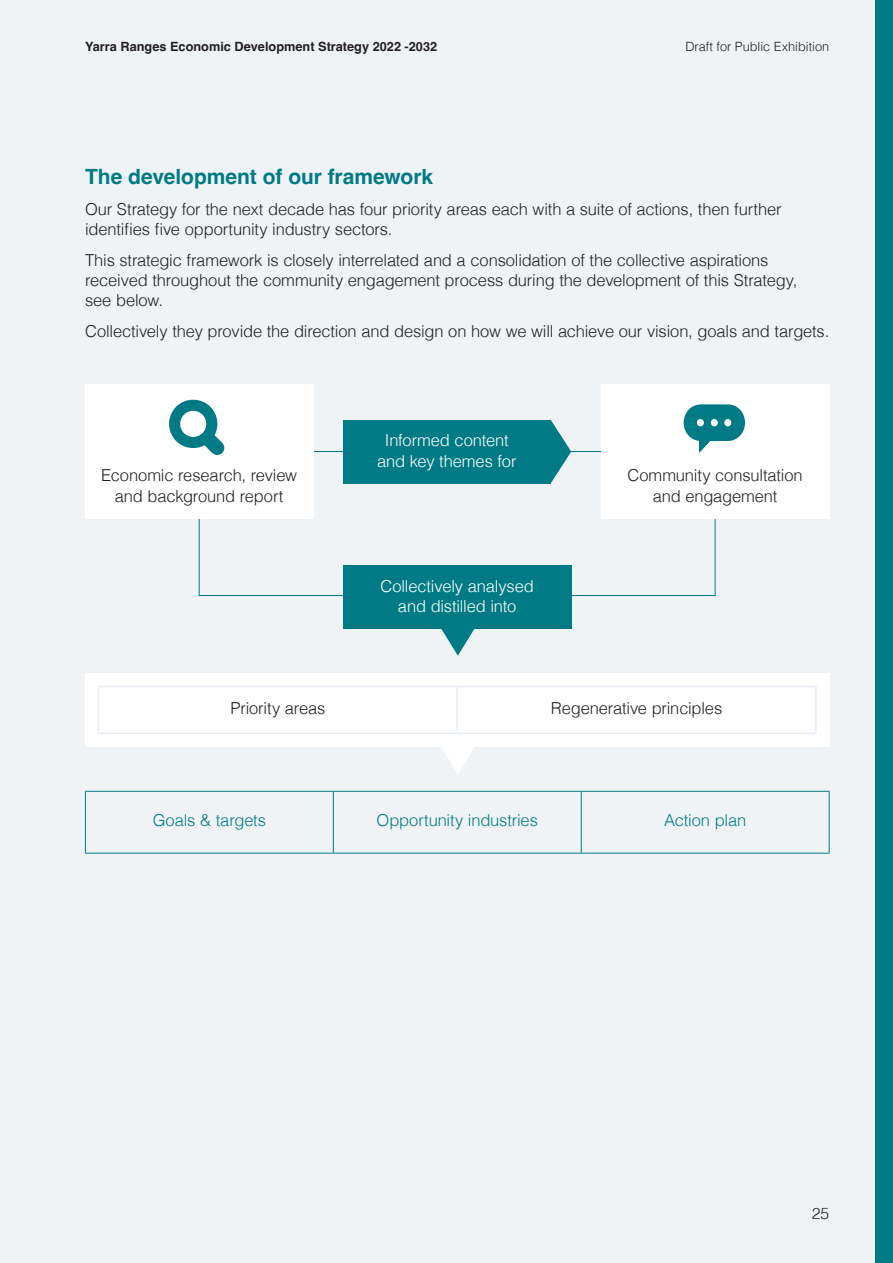
<style>
.page{position:relative;width:893px;height:1263px;background:#eff3f6}
.page>*{position:absolute;margin:0;border:0;box-sizing:border-box;transform-origin:0 0}
.t1{font:700 21px "Helvetica";letter-spacing:-.005em;color:#007b85}
.t2{font:300 16.5px/20.2px "Helvetica";letter-spacing:-.01em;color:#231f20}
.t3{font:300 16.5px/20.2px "Helvetica";letter-spacing:-.01em;color:#fff;text-align:center}
.t4{font:300 16.5px "Helvetica";letter-spacing:-.01em;color:#007b85}
.t5{font:300 15.75px "Helvetica";color:#231f20}
.t6{font:700 12.75px "Helvetica";color:#231f20}
.t7{font:300 12.75px "Helvetica";color:#231f20}
</style>
<div class="page">
<svg style="left:441px;top:747px;width:33px;height:26px"></svg>
<svg style="left:441px;top:629px;width:34px;height:27px"></svg>
<div style="left:85px;top:384px;width:228px;height:135px;background:#fff"></div>
<div style="left:343px;top:420px;width:208px;height:64px;background:#007b85"></div>
<div style="left:343px;top:565px;width:228px;height:64px;background:#007b85"></div>
<div style="left:601px;top:384px;width:228px;height:135px;background:#fff"></div>
<div style="left:85px;top:673px;width:745px;height:74px;background:#fff"></div>
<hr style="left:98px;top:686px;width:359px;height:1px;background:#e7edf2">
<hr style="left:98px;top:687px;width:1px;height:45px;background:#e7edf2">
<hr style="left:457px;top:686px;width:360px;height:1px;background:#e7edf2">
<hr style="left:456px;top:687px;width:2px;height:45px;background:#e7edf2">
<hr style="left:815px;top:687px;width:2px;height:45px;background:#e7edf2">
<hr style="left:98px;top:732px;width:359px;height:2px;background:#e7edf2">
<hr style="left:457px;top:732px;width:360px;height:2px;background:#e7edf2">
<hr style="left:85px;top:791px;width:248px;height:1px;background:#007b85">
<hr style="left:85px;top:792px;width:1px;height:61px;background:#007b85">
<hr style="left:333px;top:791px;width:248px;height:1px;background:#007b85">
<hr style="left:333px;top:792px;width:1px;height:61px;background:#007b85">
<hr style="left:581px;top:791px;width:248px;height:1px;background:#007b85">
<hr style="left:581px;top:792px;width:1px;height:61px;background:#007b85">
<hr style="left:829px;top:792px;width:1px;height:61px;background:#007b85">
<hr style="left:85px;top:853px;width:248px;height:1px;background:#007b85">
<hr style="left:333px;top:853px;width:248px;height:1px;background:#007b85">
<hr style="left:581px;top:853px;width:248px;height:1px;background:#007b85">
<svg style="left:551px;top:420px;width:20px;height:63px"></svg>
<svg style="left:684px;top:404px;width:61px;height:49px"></svg>
<svg style="left:169px;top:399px;width:56px;height:56px"></svg>
<div style="left:876px;top:0;width:17px;height:1263px;background:#007b85"></div>
<p class="t6" style="left:85px;top:39px;width:354px">Yarra Ranges Economic Development Strategy 2022 -2032</p>
<p class="t7" style="left:685px;top:35px;width:145px">Draft for Public Exhibition</p>
<p class="t1" style="left:85px;top:164px;width:349px">The development of our framework</p>
<p class="t2" style="left:85px;top:198px;width:698px">Our Strategy for the next decade has four priority areas each with a suite of actions, then further identifies five opportunity industry sectors.</p>
<p class="t2" style="left:85px;top:249px;width:714px">This strategic framework is closely interrelated and a consolidation of the collective aspirations received throughout the community engagement process during the development of this Strategy, see below.</p>
<p class="t2" style="left:85px;top:320px;width:746px">Collectively they provide the direction and design on how we will achieve our vision, goals and targets.</p>
<p class="t2" style="left:101px;top:464px;width:198px;text-align:center">Economic research, review and background report</p>
<p class="t3" style="left:377px;top:429px;width:141px">Informed content and key themes for</p>
<p class="t3" style="left:380px;top:574px;width:155px">Collectively analysed and distilled into</p>
<p class="t2" style="left:627px;top:464px;width:177px;text-align:center">Community consultation and engagement</p>
<p class="t2" style="left:230px;top:697px;width:97px">Priority areas</p>
<p class="t2" style="left:551px;top:697px;width:173px">Regenerative principles</p>
<p class="t4" style="left:153px;top:806px;width:115px">Goals &amp; targets</p>
<p class="t4" style="left:377px;top:806px;width:163px">Opportunity industries</p>
<p class="t4" style="left:664px;top:806px;width:84px">Action plan</p>
<p class="t5" style="left:812px;top:1200px;width:19px">25</p>
</div>
